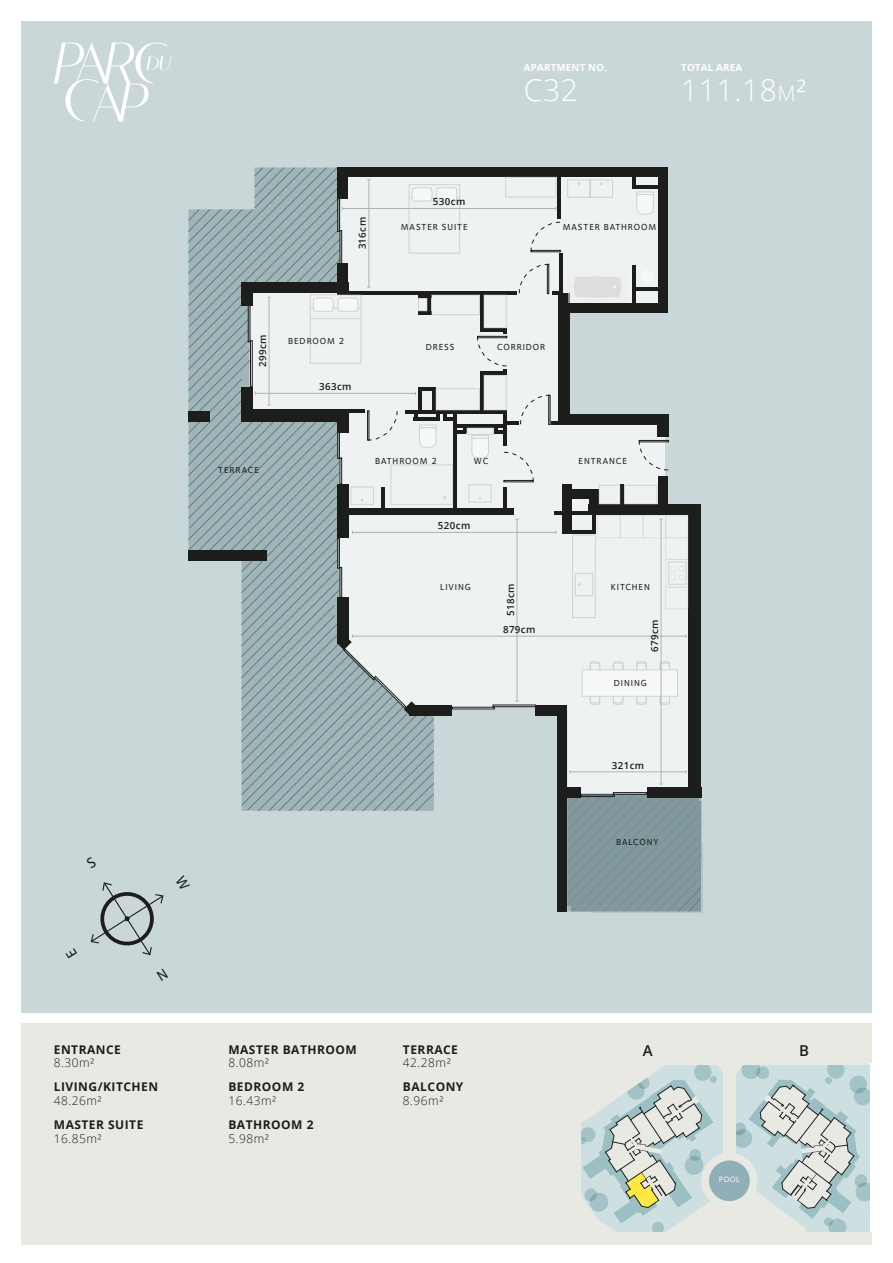
<style>
.page{position:relative;width:893px;height:1263px;background:#fff}
.page>*{position:absolute;margin:0;border:0;box-sizing:border-box;transform-origin:0 0}
.t1{font:300 30px "Open Sans";letter-spacing:.02em;color:#fff}
.t2{font:600 15px "Open Sans";color:#1d1d1b}
.t3{font:700 12px "Open Sans";letter-spacing:.04em;color:#1d1d1b}
.t4{font:300 12px "Open Sans";letter-spacing:.04em;color:#1d1d1b}
.t5{font:600 9.75px "Open Sans";letter-spacing:.04em;color:#1d1d1b}
.t6{font:700 9.75px "Open Sans";letter-spacing:.02em;color:#fff}
.t7{font:500 9px "Foundry Sterling";letter-spacing:.1em;color:#1d1d1b}
.t8{font:7.5px "Open Sans";color:#fff}
.s1{font-size:21px}
.s2{font-style:inherit}
</style>
<div class="page">
<div style="left:21px;top:21px;width:851px;height:992px;background:#cad7d9"></div>
<svg style="left:54px;top:43px;width:117px;height:79px"></svg>
<div style="left:21px;top:1023px;width:851px;height:222px;background:#e9e9e4"></div>
<svg style="left:90px;top:882px;width:74px;height:74px"></svg>
<svg style="left:581px;top:1065px;width:289px;height:167px"></svg>
<div style="left:870px;top:1063px;width:17px;height:169px;background:#fff"></div>
<svg style="left:187px;top:167px;width:515px;height:745px"></svg>
<p class="t6" style="left:524px;top:61px;width:85px">APARTMENT NO.</p>
<h1 class="t1" style="left:524px;top:70px;width:56px">C32</h1>
<p class="t6" style="left:681px;top:61px;width:62px">TOTAL AREA</p>
<h1 class="t1" style="left:681px;top:70px;width:127px">111.18<span class="s1">m</span><span class="s2">²</span></h1>
<p class="t5" style="left:356px;top:249px;width:34px;rotate:-90deg">316cm</p>
<p class="t5" style="left:433px;top:195px;width:34px">530cm</p>
<p class="t7" style="left:401px;top:222px;width:68px">MASTER SUITE</p>
<p class="t7" style="left:563px;top:222px;width:95px">MASTER BATHROOM</p>
<p class="t5" style="left:256px;top:367px;width:34px;rotate:-90deg">299cm</p>
<p class="t7" style="left:288px;top:336px;width:58px">BEDROOM 2</p>
<p class="t5" style="left:319px;top:380px;width:34px">363cm</p>
<p class="t7" style="left:426px;top:342px;width:30px">DRESS</p>
<p class="t7" style="left:497px;top:342px;width:50px">CORRIDOR</p>
<p class="t7" style="left:218px;top:465px;width:42px">TERRACE</p>
<p class="t7" style="left:375px;top:455px;width:63px">BATHROOM 2</p>
<p class="t7" style="left:474px;top:455px;width:16px">WC</p>
<p class="t7" style="left:579px;top:455px;width:50px">ENTRANCE</p>
<p class="t5" style="left:438px;top:519px;width:34px">520cm</p>
<p class="t7" style="left:440px;top:582px;width:32px">LIVING</p>
<p class="t5" style="left:504px;top:616px;width:34px;rotate:-90deg">518cm</p>
<p class="t7" style="left:611px;top:582px;width:41px">KITCHEN</p>
<p class="t5" style="left:503px;top:623px;width:34px">879cm</p>
<p class="t5" style="left:648px;top:652px;width:34px;rotate:-90deg">679cm</p>
<p class="t7" style="left:614px;top:678px;width:34px">DINING</p>
<p class="t5" style="left:612px;top:758px;width:34px">321cm</p>
<p class="t7" style="left:616px;top:837px;width:44px">BALCONY</p>
<h3 class="t3" style="left:54px;top:1041px;width:69px">ENTRANCE</h3>
<h3 class="t4" style="left:54px;top:1055px;width:42px">8.30m²</h3>
<h3 class="t3" style="left:54px;top:1079px;width:106px">LIVING/KITCHEN</h3>
<h3 class="t4" style="left:54px;top:1092px;width:49px">48.26m²</h3>
<h3 class="t3" style="left:54px;top:1116px;width:91px">MASTER SUITE</h3>
<h3 class="t4" style="left:54px;top:1130px;width:49px">16.85m²</h3>
<h3 class="t3" style="left:228px;top:1041px;width:130px">MASTER BATHROOM</h3>
<h3 class="t4" style="left:228px;top:1055px;width:42px">8.08m²</h3>
<h3 class="t3" style="left:228px;top:1079px;width:77px">BEDROOM 2</h3>
<h3 class="t4" style="left:228px;top:1092px;width:49px">16.43m²</h3>
<h3 class="t3" style="left:228px;top:1116px;width:87px">BATHROOM 2</h3>
<h3 class="t4" style="left:228px;top:1130px;width:42px">5.98m²</h3>
<h3 class="t3" style="left:403px;top:1041px;width:57px">TERRACE</h3>
<h3 class="t4" style="left:403px;top:1055px;width:49px">42.28m²</h3>
<h3 class="t3" style="left:403px;top:1079px;width:62px">BALCONY</h3>
<h3 class="t4" style="left:403px;top:1092px;width:42px">8.96m²</h3>
<h2 class="t2" style="left:643px;top:1040px;width:11px">A</h2>
<h2 class="t2" style="left:799px;top:1040px;width:11px">B</h2>
<p class="t8" style="left:719px;top:1174px;width:22px">POOL</p>
</div>
